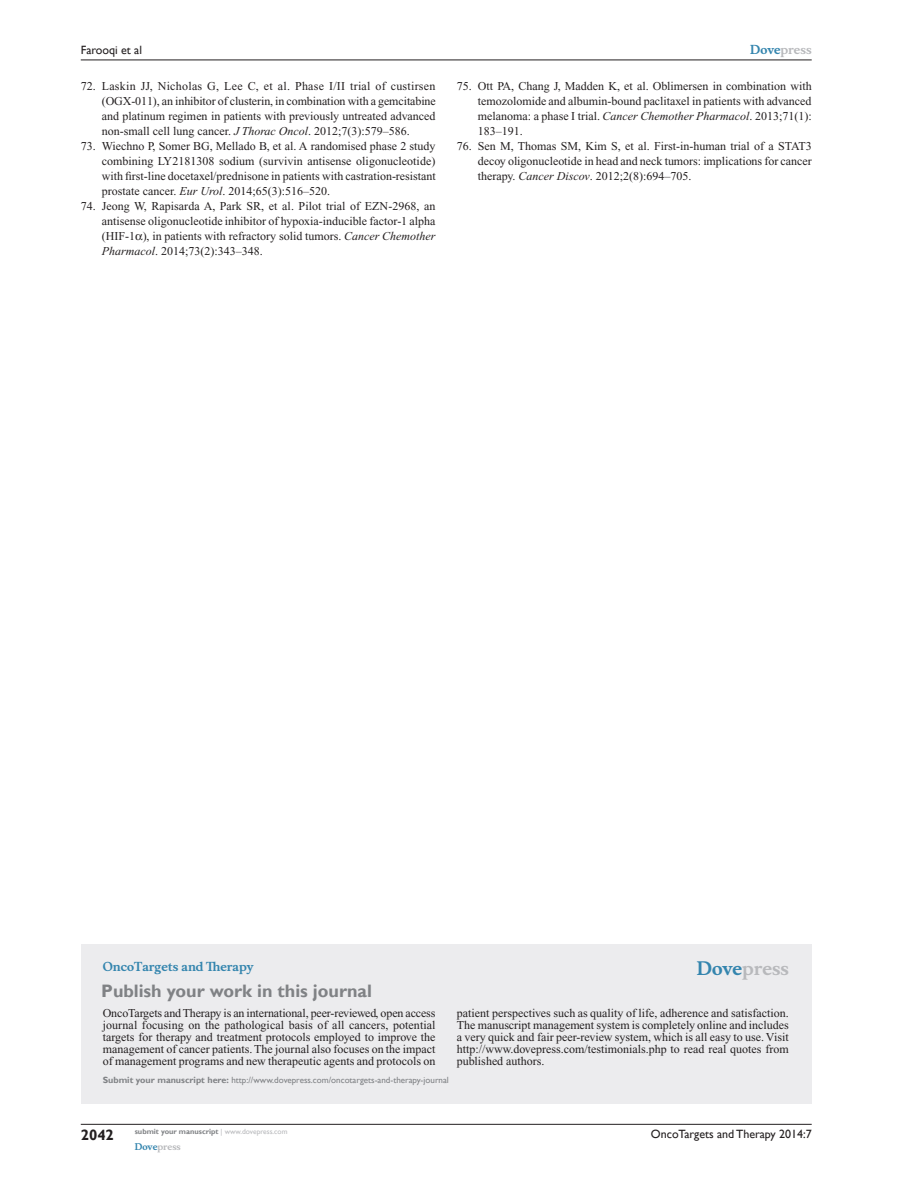
<style>
.page{position:relative;width:918px;height:1188px;background:#fff}
.page>*{position:absolute;margin:0;border:0;box-sizing:border-box;transform-origin:0 0}
.PromBx-H1{font:700 18px "Gill Sans";color:#808285}
.PromBx-Brand{font:700 18px "Musee";color:#b8b9bc}
.t1{font:700 15px "Gill Sans";color:#231f20}
.RefNL2{font:12px/15px "Times New Roman";color:#231f20;text-align:justify}
.PromBx-Tx{font:12px/12px "Times New Roman";color:#231f20;text-align:justify}
.t2{font:12px "Gill Sans";color:#231f20}
.PromBx-JrnlName{font:700 12px "Musee";color:#3485ae}
.t3{font:700 12px "Musee";color:#b8b9bc}
.PromBx-SubmitMssWebA{font:9px "Gill Sans";color:#808285}
.t4{font:700 9px "Musee";color:#b8b9bc}
.t5{font:700 7.5px "Gill Sans";color:#808285}
.s1{font-style:italic}
.s2{color:#3485ae}
.s3{font-weight:700}
.s4{font-weight:400;color:#b8b9bc}
</style>
<div class="page">
<div style="left:81px;top:944px;width:731px;height:159px;background:#ececee"></div>
<hr style="left:81px;top:1124px;width:731px;height:1px;background:#231f20">
<hr style="left:81px;top:60px;width:731px;height:1px;background:#231f20">
<p class="t2" style="left:81px;top:43px;width:63px">Farooqi et al</p>
<p class="RefNL2" style="left:102px;top:79px;width:336px;text-indent:-21px">72. Laskin JJ, Nicholas G, Lee C, et al. Phase I/II trial of custirsen (OGX-011), an inhibitor of clusterin, in combination with a gemcitabine and platinum regimen in patients with previously untreated advanced non-small cell lung cancer. <span class="s1">J Thorac Oncol</span>. 2012;7(3):579–586.</p>
<p class="RefNL2" style="left:102px;top:139px;width:336px;text-indent:-21px">73. Wiechno P, Somer BG, Mellado B, et al. A randomised phase 2 study combining LY2181308 sodium (survivin antisense oligonucleotide) with first-line docetaxel/prednisone in patients with castration-resistant prostate cancer. <span class="s1">Eur Urol</span>. 2014;65(3):516–520.</p>
<p class="RefNL2" style="left:102px;top:199px;width:335px;text-indent:-21px">74. Jeong W, Rapisarda A, Park SR, et al. Pilot trial of EZN-2968, an antisense oligonucleotide inhibitor of hypoxia-inducible factor-1 alpha (HIF-1 ), in patients with refractory solid tumors. <span class="s1">Cancer Chemother Pharmacol</span>. 2014;73(2):343–348.</p>
<p class="t3" style="left:750px;top:43px;width:63px"><span class="s2">Dove</span>press</p>
<p class="RefNL2" style="left:478px;top:79px;width:335px;text-indent:-21px">75. Ott PA, Chang J, Madden K, et al. Oblimersen in combination with temozolomide and albumin-bound paclitaxel in patients with advanced melanoma: a phase I trial. <span class="s1">Cancer Chemother Pharmacol</span>. 2013;71(1):<br>183–191.</p>
<p class="RefNL2" style="left:478px;top:139px;width:335px;text-indent:-21px">76. Sen M, Thomas SM, Kim S, et al. First-in-human trial of a STAT3 decoy oligonucleotide in head and neck tumors: implications for cancer therapy. <span class="s1">Cancer Discov</span>. 2012;2(8):694–705.</p>
<p class="PromBx-JrnlName" style="left:103px;top:959px;width:152px">OncoTargets and Therapy</p>
<p class="PromBx-H1" style="left:101px;top:980px;width:272px">Publish your work in this journal</p>
<p class="PromBx-Brand" style="left:697px;top:958px;width:94px"><span class="s2">Dove</span>press</p>
<p class="PromBx-Tx" style="left:103px;top:1007px;width:334px">OncoTargets and Therapy is an international, peer-reviewed, open access journal focusing on the pathological basis of all cancers, potential targets for therapy and treatment protocols employed to improve the management of cancer patients. The journal also focuses on the impact of management programs and new therapeutic agents and protocols on</p>
<p class="PromBx-Tx" style="left:457px;top:1007px;width:333px">patient perspectives such as quality of life, adherence and satisfaction.<br>The manuscript management system is completely online and includes a very quick and fair peer-review system, which is all easy to use. Visit http://www.dovepress.com/testimonials.php to read real quotes from published authors.</p>
<p class="PromBx-SubmitMssWebA" style="left:103px;top:1075px;width:348px"><span class="s3">Submit your manuscript here:</span> http://www.dovepress.com/oncotargets-and-therapy-journal</p>
<p class="t1" style="left:81px;top:1126px;width:35px">2042</p>
<p class="t5" style="left:135px;top:1127px;width:154px">submit your manuscript <span class="s4">| www.dovepress.com</span></p>
<p class="t4" style="left:135px;top:1141px;width:48px"><span class="s2">Dove</span>press</p>
<p class="t2" style="left:651px;top:1127px;width:162px">OncoTargets and Therapy 2014:7</p>
</div>
